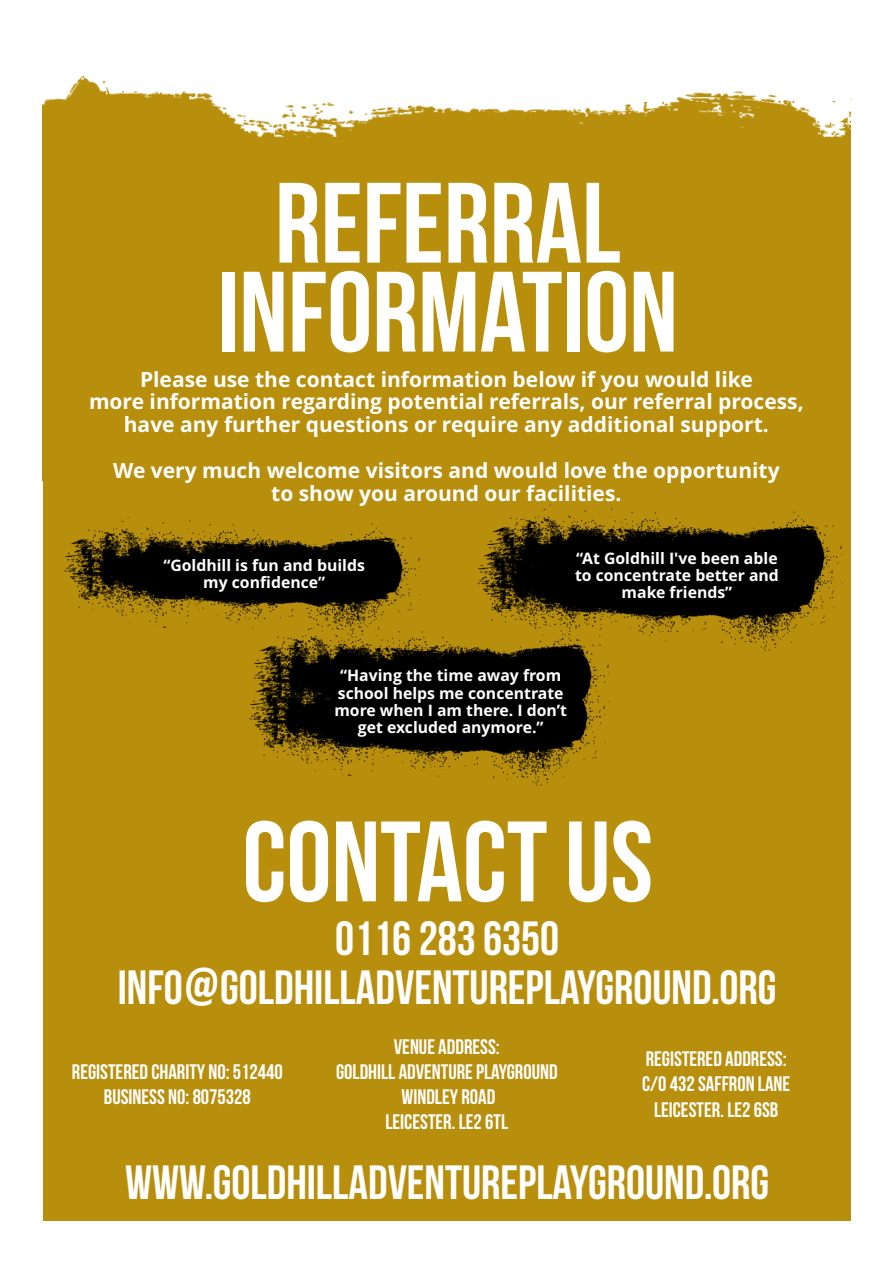
<style>
.page{position:relative;width:893px;height:1263px;background:#fff}
.page>*{position:absolute;margin:0;border:0;box-sizing:border-box;transform-origin:0 0}
.t1{font:114px/88.9px "Bebas Neue";color:#fff;text-align:center}
.t2{font:48px "Bebas Neue";color:#fff}
.t3{font:700 21px/23px "Open Sans";color:#fff;text-align:center}
.t4{font:21px/25.2px "Bebas Neue";color:#fff;text-align:center}
.t5{font:700 15.75px/17.2px "Open Sans";color:#fff;text-align:center}
</style>
<div class="page">
<div style="left:43px;top:442px;width:807px;height:778px;background:#b88f0d"></div>
<img style="left:43px;top:77px;width:807px;height:365px">
<img style="left:64px;top:516px;width:357px;height:112px">
<img style="left:224px;top:622px;width:369px;height:41px">
<img style="left:249px;top:663px;width:361px;height:123px">
<img style="left:501px;top:503px;width:350px;height:25px">
<img style="left:448px;top:528px;width:403px;height:124px">
<h1 class="t1" style="left:218px;top:190px;width:462px">REFERRAL<br>INFORMATION</h1>
<p class="t3" style="left:89px;top:370px;width:716px">Please use the contact information below if you would like<br>more information regarding potential referrals, our referral process, have any further questions or require any additional support.</p>
<p class="t3" style="left:113px;top:461px;width:668px">We very much welcome visitors and would love the opportunity to show you around our facilities.</p>
<p class="t5" style="left:163px;top:558px;width:203px">“Goldhill is fun and builds my confidence”</p>
<p class="t5" style="left:575px;top:551px;width:205px">“At Goldhill I've been able to concentrate better and make friends”</p>
<p class="t5" style="left:334px;top:669px;width:234px">“Having the time away from school helps me concentrate more when I am there. I don’t get excluded anymore.”</p>
<h1 class="t1" style="left:242px;top:828px;width:412px">CONTACT US</h1>
<h2 class="t2" style="left:335px;top:919px;width:225px">0116 283 6350</h2>
<h2 class="t2" style="left:185px;top:967px;width:35px">@</h2>
<h2 class="t2" style="left:118px;top:968px;width:660px">INFO GOLDHILLADVENTUREPLAYGROUND.ORG</h2>
<p class="t4" style="left:72px;top:1061px;width:212px">REGISTERED CHARITY NO: 512440<br>BUSINESS NO: 8075328</p>
<p class="t4" style="left:336px;top:1036px;width:223px">VENUE ADDRESS:<br>GOLDHILL ADVENTURE PLAYGROUND<br>WINDLEY ROAD<br>LEICESTER. LE2 6TL</p>
<p class="t4" style="left:642px;top:1048px;width:150px">REGISTERED ADDRESS:<br>C/O 432 SAFFRON LANE<br>LEICESTER. LE2 6SB</p>
<h2 class="t2" style="left:125px;top:1163px;width:646px">WWW.GOLDHILLADVENTUREPLAYGROUND.ORG</h2>
</div>
